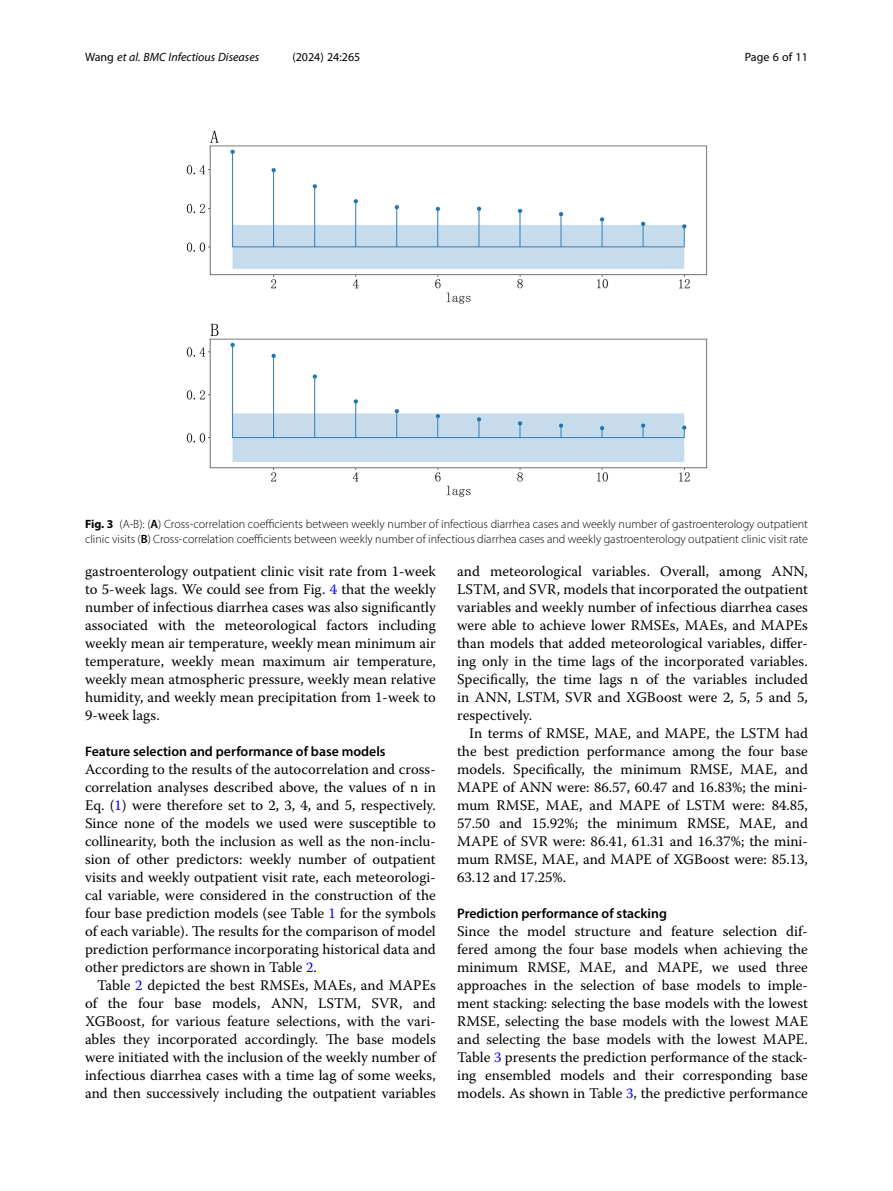
<style>
.page{position:relative;width:893px;height:1191px;background:#fff}
.page>*{position:absolute;margin:0;border:0;box-sizing:border-box;transform-origin:0 0}
.Body_Text_Indent{font:14.7px/18px "Warnock Pro";color:#000;text-align:justify}
.Body_Text{font:14.7px/18px "Warnock Pro";color:#000;text-align:justify}
.Head_2{font:600 13.8px "Myriad Pro";color:#000}
.Figure_Caption{font:300 12px/15px "Myriad Pro";color:#000}
.t1{font:italic 12px "Myriad Pro";color:#000}
.t2{font:12px "Myriad Pro";color:#000}
.s1{font-style:normal}
.s2{font-weight:700}
.s3{font-weight:600}
.s4{color:#00f}
</style>
<div class="page">
<img style="left:186px;top:130px;width:522px;height:367px">
<p class="t1" style="left:85px;top:50px;width:176px"><span class="s1">Wang</span> et al. BMC Infectious Diseases</p>
<p class="t2" style="left:292px;top:50px;width:70px">(2024) 24:265</p>
<p class="t2" style="left:745px;top:50px;width:65px">Page 6 of 11</p>
<p class="Figure_Caption" style="left:85px;top:516px;width:724px"><span class="s2">Fig. 3</span> (A-B): (<span class="s3">A</span>) Cross-correlation coefficients between weekly number of infectious diarrhea cases and weekly number of gastroenterology outpatient clinic visits (<span class="s3">B</span>) Cross-correlation coefficients between weekly number of infectious diarrhea cases and weekly gastroenterology outpatient clinic visit rate</p>
<p class="Body_Text_Indent" style="left:85px;top:562px;width:352px">gastroenterology outpatient clinic visit rate from 1-week to 5-week lags. We could see from Fig. <span class="s4">4</span> that the weekly number of infectious diarrhea cases was also significantly associated with the meteorological factors including weekly mean air temperature, weekly mean minimum air temperature, weekly mean maximum air temperature, weekly mean atmospheric pressure, weekly mean relative humidity, and weekly mean precipitation from 1-week to 9-week lags.</p>
<p class="Head_2" style="left:85px;top:743px;width:302px">Feature selection and performance of base models</p>
<p class="Body_Text" style="left:85px;top:760px;width:352px">According to the results of the autocorrelation and cross&shy;correlation analyses described above, the values of n in Eq. (<span class="s4">1</span>) were therefore set to 2, 3, 4, and 5, respectively.<br>Since none of the models we used were susceptible to collinearity, both the inclusion as well as the non-inclu&shy;sion of other predictors: weekly number of outpatient visits and weekly outpatient visit rate, each meteorologi&shy;cal variable, were considered in the construction of the four base prediction models (see Table <span class="s4">1</span> for the symbols of each variable). The results for the comparison of model prediction performance incorporating historical data and other predictors are shown in Table <span class="s4">2</span>.</p>
<p class="Body_Text_Indent" style="left:85px;top:976px;width:352px;text-indent:12px">Table <span class="s4">2</span> depicted the best RMSEs, MAEs, and MAPEs of the four base models, ANN, LSTM, SVR, and XGBoost, for various feature selections, with the vari&shy;ables they incorporated accordingly. The base models were initiated with the inclusion of the weekly number of infectious diarrhea cases with a time lag of some weeks, and then successively including the outpatient variables</p>
<p class="Body_Text_Indent" style="left:457px;top:562px;width:352px">and meteorological variables. Overall, among ANN, LSTM, and SVR, models that incorporated the outpatient variables and weekly number of infectious diarrhea cases were able to achieve lower RMSEs, MAEs, and MAPEs than models that added meteorological variables, differ&shy;ing only in the time lags of the incorporated variables.<br>Specifically, the time lags n of the variables included in ANN, LSTM, SVR and XGBoost were 2, 5, 5 and 5, respectively.</p>
<p class="Body_Text_Indent" style="left:457px;top:724px;width:352px;text-indent:12px">In terms of RMSE, MAE, and MAPE, the LSTM had the best prediction performance among the four base models. Specifically, the minimum RMSE, MAE, and MAPE of ANN were: 86.57, 60.47 and 16.83%; the mini&shy;mum RMSE, MAE, and MAPE of LSTM were: 84.85, 57.50 and 15.92%; the minimum RMSE, MAE, and MAPE of SVR were: 86.41, 61.31 and 16.37%; the mini&shy;mum RMSE, MAE, and MAPE of XGBoost were: 85.13, 63.12 and 17.25%.</p>
<p class="Head_2" style="left:457px;top:905px;width:211px">Prediction performance of stacking</p>
<p class="Body_Text" style="left:457px;top:922px;width:352px">Since the model structure and feature selection dif&shy;fered among the four base models when achieving the minimum RMSE, MAE, and MAPE, we used three approaches in the selection of base models to imple&shy;ment stacking: selecting the base models with the lowest RMSE, selecting the base models with the lowest MAE and selecting the base models with the lowest MAPE.<br>Table <span class="s4">3</span> presents the prediction performance of the stack&shy;ing ensembled models and their corresponding base models. As shown in Table <span class="s4">3</span>, the predictive performance</p>
</div>
